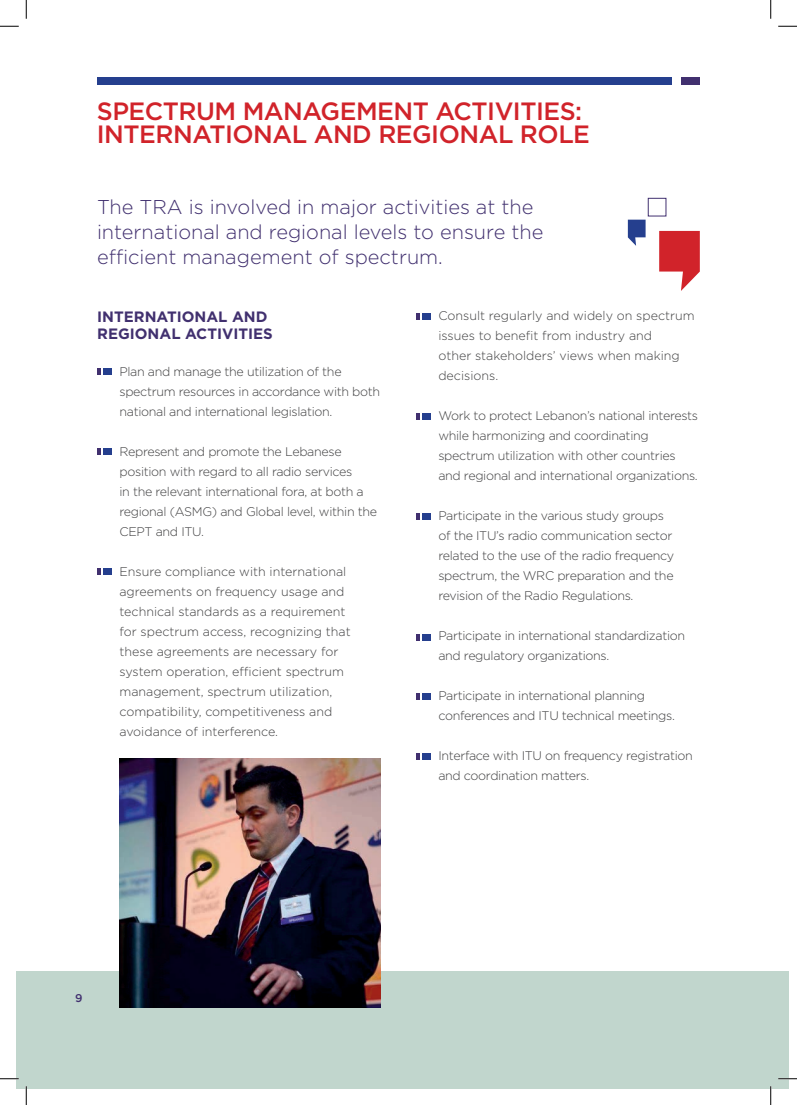
<style>
.page{position:relative;width:797px;height:1105px;background:#fff}
.page>*{position:absolute;margin:0;border:0;box-sizing:border-box;transform-origin:0 0}
.t1{font:500 25px/22.5px "Gotham";letter-spacing:-.02em;color:#d1232a}
.t2{font:300 20px/25px "Gotham";color:#41306f}
.t3{font:700 15px/17.5px "Gotham";color:#41306f}
.t4{font:300 12.5px/20px "Gotham";letter-spacing:-.025em;color:#3e3e3f}
.t5{font:300 12.5px/20px "Gotham";color:#3e3e3f}
.t6{font:500 11.25px "Gotham";color:#41306f}
</style>
<div class="page">
<div style="left:422px;top:413px;width:8px;height:6px;background:#253f8e"></div>
<svg style="left:416px;top:413px;width:3px;height:6px"></svg>
<div style="left:422px;top:313px;width:8px;height:6px;background:#253f8e"></div>
<svg style="left:416px;top:313px;width:3px;height:6px"></svg>
<div style="left:103px;top:369px;width:8px;height:6px;background:#253f8e"></div>
<svg style="left:97px;top:369px;width:3px;height:6px"></svg>
<div style="left:103px;top:448px;width:8px;height:7px;background:#253f8e"></div>
<svg style="left:97px;top:448px;width:3px;height:7px"></svg>
<div style="left:103px;top:569px;width:8px;height:6px;background:#253f8e"></div>
<svg style="left:97px;top:569px;width:3px;height:6px"></svg>
<div style="left:422px;top:514px;width:8px;height:6px;background:#253f8e"></div>
<svg style="left:416px;top:514px;width:3px;height:6px"></svg>
<div style="left:422px;top:634px;width:8px;height:6px;background:#253f8e"></div>
<svg style="left:416px;top:634px;width:3px;height:6px"></svg>
<div style="left:422px;top:694px;width:8px;height:6px;background:#253f8e"></div>
<svg style="left:416px;top:694px;width:3px;height:6px"></svg>
<div style="left:422px;top:754px;width:8px;height:6px;background:#253f8e"></div>
<svg style="left:416px;top:754px;width:3px;height:6px"></svg>
<div style="left:681px;top:78px;width:19px;height:7px;background:#41306f"></div>
<div style="left:97px;top:78px;width:575px;height:7px;background:#253f8e"></div>
<svg style="left:659px;top:231px;width:40px;height:60px"></svg>
<div style="left:648px;top:198px;width:18px;height:18px;border:1px solid #41306f"></div>
<svg style="left:628px;top:220px;width:17px;height:26px"></svg>
<div style="left:16px;top:971px;width:772px;height:118px;background:#c1d6cd"></div>
<img style="left:119px;top:758px;width:262px;height:250px">
<svg style="left:0;top:25px;width:19px;height:2px"></svg>
<svg style="left:778px;top:25px;width:19px;height:2px"></svg>
<svg style="left:0;top:1078px;width:19px;height:1px"></svg>
<svg style="left:778px;top:1078px;width:19px;height:1px"></svg>
<svg style="left:25px;top:0;width:2px;height:19px"></svg>
<svg style="left:25px;top:1086px;width:2px;height:19px"></svg>
<svg style="left:770px;top:0;width:1px;height:19px"></svg>
<svg style="left:770px;top:1086px;width:1px;height:19px"></svg>
<h1 class="t1" style="left:97px;top:102px;width:494px">SPECTRUM MANAGEMENT ACTIVITIES:<br>INTERNATIONAL AND REGIONAL ROLE</h1>
<h2 class="t2" style="left:97px;top:196px;width:448px">The TRA is involved in major activities at the international and regional levels to ensure the efficient management of spectrum.</h2>
<p class="t3" style="left:97px;top:309px;width:177px">INTERNATIONAL AND<br>REGIONAL ACTIVITIES</p>
<p class="t4" style="left:119px;top:362px;width:262px">Plan and manage the utilization of the spectrum resources in accordance with both national and international legislation.</p>
<p class="t4" style="left:119px;top:442px;width:259px">Represent and promote the Lebanese position with regard to all radio services<br>in the relevant international fora, at both a regional (ASMG) and Global level, within the CEPT and ITU.</p>
<p class="t5" style="left:119px;top:562px;width:233px">Ensure compliance with international agreements on frequency usage and technical standards as a requirement for spectrum access, recognizing that these agreements are necessary for system operation, efficient spectrum management, spectrum utilization, compatibility, competitiveness and avoidance of interference.</p>
<p class="t5" style="left:438px;top:306px;width:258px">Consult regularly and widely on spectrum issues to benefit from industry and<br>other stakeholders’ views when making decisions.</p>
<p class="t4" style="left:438px;top:406px;width:261px">Work to protect Lebanon’s national interests while harmonizing and coordinating spectrum utilization with other countries and regional and international organizations.</p>
<p class="t4" style="left:438px;top:506px;width:237px">Participate in the various study groups of the ITU’s radio communication sector related to the use of the radio frequency spectrum, the WRC preparation and the revision of the Radio Regulations.</p>
<p class="t4" style="left:438px;top:626px;width:248px">Participate in international standardization and regulatory organizations.</p>
<p class="t4" style="left:438px;top:686px;width:238px">Participate in international planning conferences and ITU technical meetings.</p>
<p class="t4" style="left:438px;top:746px;width:256px">Interface with ITU on frequency registration and coordination matters.</p>
<p class="t6" style="left:75px;top:994px;width:9px">9</p>
</div>
